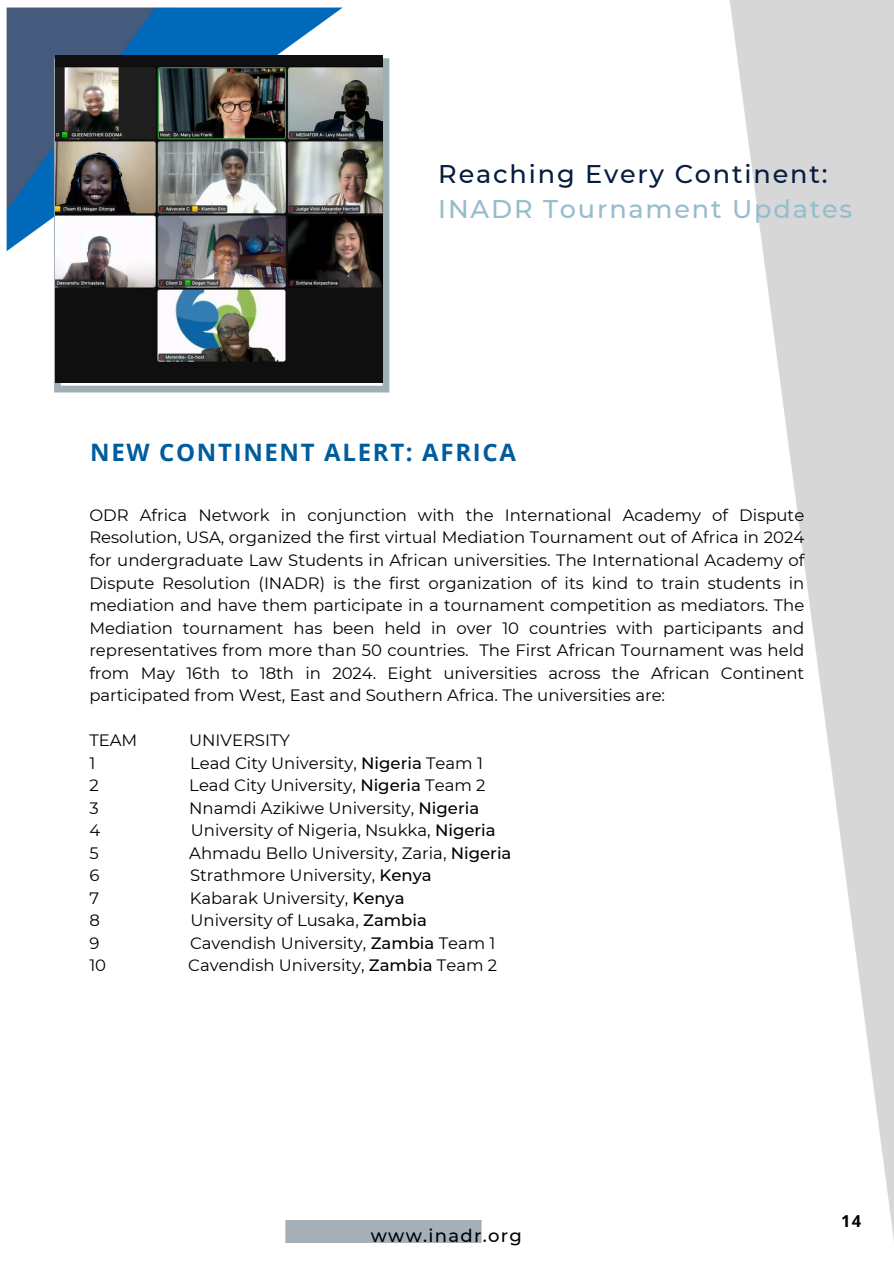
<style>
.page{position:relative;width:894px;height:1264px;background:#fff}
.page>*{position:absolute;margin:0;border:0;box-sizing:border-box;transform-origin:0 0}
.t1{font:500 25.5px/34.8px "Montserrat";letter-spacing:.07em;color:#051d40}
.t2{font:700 24px "Open Sans";letter-spacing:.07em;color:#015c9e}
.t3{font:500 18px "Montserrat";letter-spacing:.07em;color:#000}
.t4{font:16.5px/22.5px "Montserrat";color:#000;text-align:justify}
.t5{font:700 16.5px "Open Sans";color:#000}
.s1{color:#95bdcb}
.s2{font-weight:500}
</style>
<div class="page">
<img style="left:6px;top:7px;width:384px;height:386px">
<div style="left:285px;top:1220px;width:196px;height:22px;background:#a4afb8"></div>
<img style="left:729px;top:0;width:164px;height:1232px">
<img style="left:56px;top:55px;width:327px;height:327px">
<p class="t1" style="left:438px;top:157px;width:415px">Reaching Every Continent:<br><span class="s1">INADR Tournament Updates</span></p>
<p class="t2" style="left:90px;top:435px;width:427px">NEW CONTINENT ALERT: AFRICA</p>
<p class="t4" style="left:89px;top:504px;width:716px">ODR Africa Network in conjunction with the International Academy of Dispute Resolution, USA, organized the first virtual Mediation Tournament out of Africa in 2024 for undergraduate Law Students in African universities. The International Academy of Dispute Resolution (INADR) is the first organization of its kind to train students in mediation and have them participate in a tournament competition as mediators. The Mediation tournament has been held in over 10 countries with participants and representatives from more than 50 countries. The First African Tournament was held from May 16th to 18th in 2024. Eight universities across the African Continent participated from West, East and Southern Africa. The universities are:</p>
<p class="t4" style="left:89px;top:729px;width:49px">TEAM</p>
<p class="t4" style="left:189px;top:729px;width:102px">UNIVERSITY</p>
<p class="t4" style="left:89px;top:751px;width:7px">1</p>
<p class="t4" style="left:190px;top:751px;width:294px">Lead City University, <span class="s2">Nigeria</span> Team 1</p>
<h2 class="t4" style="left:89px;top:774px;width:11px">2</h2>
<h2 class="t4" style="left:189px;top:774px;width:297px">Lead City University, <span class="s2">Nigeria</span> Team 2</h2>
<h1 class="t4" style="left:89px;top:796px;width:11px">3</h1>
<h1 class="t4" style="left:189px;top:796px;width:291px">Nnamdi Azikiwe University, <span class="s2">Nigeria</span></h1>
<p class="t4" style="left:89px;top:819px;width:12px">4</p>
<p class="t4" style="left:191px;top:819px;width:306px">University of Nigeria, Nsukka, <span class="s2">Nigeria</span></p>
<p class="t4" style="left:89px;top:841px;width:11px">5</p>
<p class="t4" style="left:189px;top:841px;width:323px">Ahmadu Bello University, Zaria, <span class="s2">Nigeria</span></p>
<p class="t4" style="left:89px;top:864px;width:12px">6</p>
<p class="t4" style="left:190px;top:864px;width:243px">Strathmore University, <span class="s2">Kenya</span></p>
<p class="t4" style="left:89px;top:886px;width:11px">7</p>
<p class="t4" style="left:190px;top:886px;width:216px">Kabarak University, <span class="s2">Kenya</span></p>
<p class="t4" style="left:89px;top:909px;width:12px">8</p>
<p class="t4" style="left:190px;top:909px;width:238px">University of Lusaka, <span class="s2">Zambia</span></p>
<p class="t4" style="left:89px;top:931px;width:12px">9</p>
<p class="t4" style="left:190px;top:931px;width:307px">Cavendish University, <span class="s2">Zambia</span> Team 1</p>
<p class="t4" style="left:89px;top:954px;width:18px">10</p>
<p class="t4" style="left:188px;top:954px;width:310px">Cavendish University, <span class="s2">Zambia</span> Team 2</p>
<p class="t3" style="left:370px;top:1224px;width:153px">www.inadr.org</p>
<p class="t5" style="left:841px;top:1209px;width:21px">14</p>
</div>
